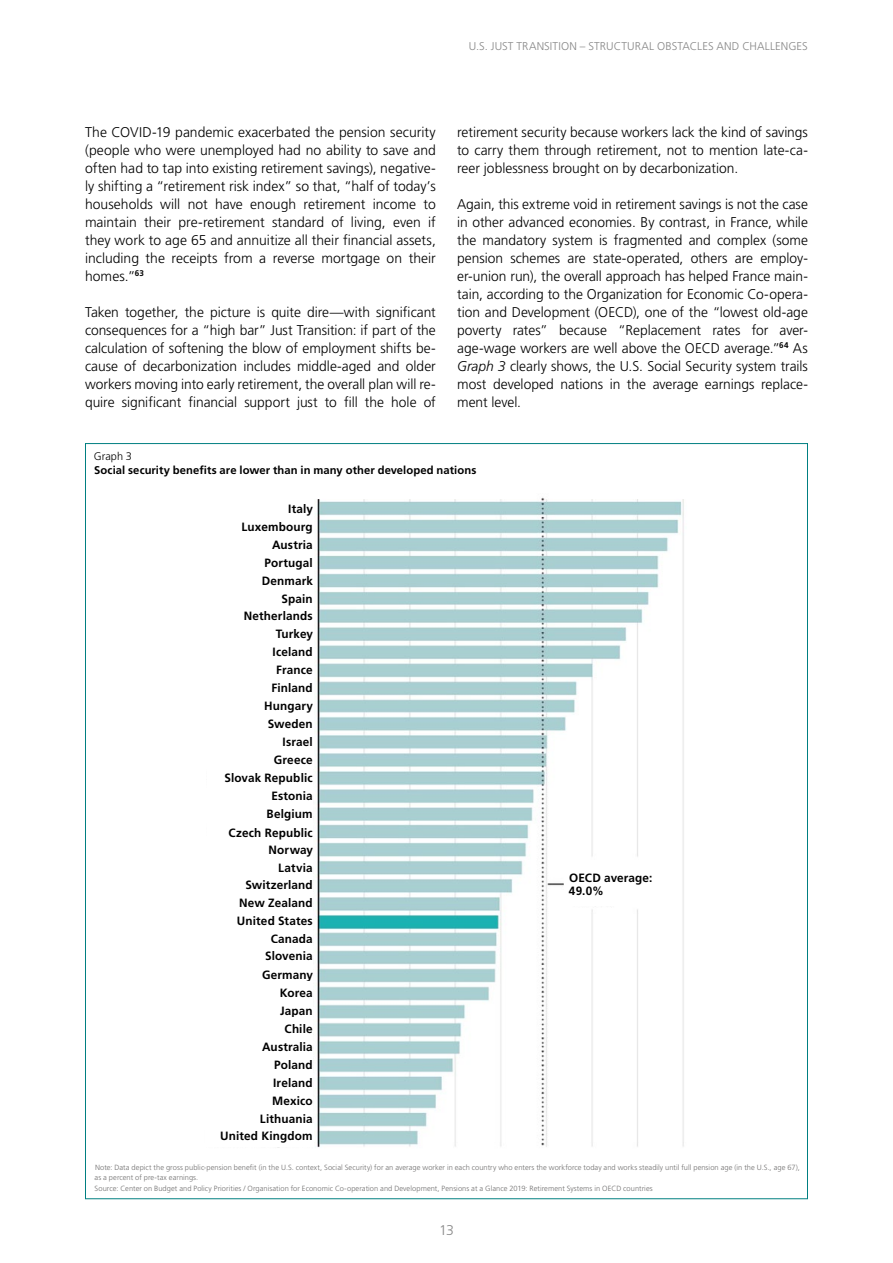
<style>
.page{position:relative;width:893px;height:1263px;background:#fff}
.page>*{position:absolute;margin:0;border:0;box-sizing:border-box;transform-origin:0 0}
.t1{font:300 14.1px/18px "Frutiger LT Std";color:#000;text-align:justify}
.t2{font:300 14.1px "Frutiger LT Std";color:#878787}
.t3{font:700 12px/18px "Frutiger LT Std";letter-spacing:.015em;color:#000;text-align:right}
.t4{font:700 11.25px "Frutiger LT Std";letter-spacing:.005em;color:#000}
.t5{font:300 11.25px "Frutiger LT Std";letter-spacing:.015em;color:#878787}
.t6{font:300 10.95px "Frutiger LT Std";color:#000}
.t7{font:300 7.5px/10.5px "Frutiger LT Std";letter-spacing:.005em;color:#706f6f}
.s1{font-style:italic}
</style>
<div class="page">
<img style="left:277px;top:497px;width:407px;height:651px">
<div style="left:221px;top:499px;width:92px;height:18px;background:#fff"></div>
<div style="left:221px;top:517px;width:92px;height:18px;background:#fff"></div>
<div style="left:221px;top:535px;width:92px;height:18px;background:#fff"></div>
<div style="left:221px;top:553px;width:92px;height:18px;background:#fff"></div>
<div style="left:221px;top:571px;width:92px;height:18px;background:#fff"></div>
<div style="left:221px;top:589px;width:92px;height:18px;background:#fff"></div>
<div style="left:221px;top:606px;width:92px;height:18px;background:#fff"></div>
<div style="left:221px;top:624px;width:92px;height:18px;background:#fff"></div>
<div style="left:221px;top:642px;width:92px;height:18px;background:#fff"></div>
<div style="left:221px;top:660px;width:92px;height:18px;background:#fff"></div>
<div style="left:221px;top:678px;width:92px;height:18px;background:#fff"></div>
<div style="left:221px;top:696px;width:92px;height:18px;background:#fff"></div>
<div style="left:221px;top:714px;width:92px;height:18px;background:#fff"></div>
<div style="left:221px;top:732px;width:92px;height:18px;background:#fff"></div>
<div style="left:221px;top:750px;width:92px;height:18px;background:#fff"></div>
<div style="left:207px;top:768px;width:106px;height:18px;background:#fff"></div>
<div style="left:207px;top:786px;width:106px;height:18px;background:#fff"></div>
<div style="left:207px;top:804px;width:106px;height:18px;background:#fff"></div>
<div style="left:208px;top:823px;width:105px;height:18px;background:#fff"></div>
<div style="left:207px;top:840px;width:106px;height:18px;background:#fff"></div>
<div style="left:207px;top:858px;width:106px;height:18px;background:#fff"></div>
<div style="left:207px;top:873px;width:106px;height:22px;background:#fff"></div>
<div style="left:207px;top:890px;width:106px;height:24px;background:#fff"></div>
<div style="left:207px;top:908px;width:106px;height:24px;background:#fff"></div>
<div style="left:208px;top:926px;width:105px;height:24px;background:#fff"></div>
<div style="left:207px;top:944px;width:106px;height:23px;background:#fff"></div>
<div style="left:207px;top:963px;width:106px;height:22px;background:#fff"></div>
<div style="left:207px;top:981px;width:106px;height:22px;background:#fff"></div>
<div style="left:207px;top:999px;width:106px;height:22px;background:#fff"></div>
<div style="left:207px;top:1017px;width:106px;height:22px;background:#fff"></div>
<div style="left:207px;top:1035px;width:106px;height:22px;background:#fff"></div>
<div style="left:207px;top:1053px;width:106px;height:22px;background:#fff"></div>
<div style="left:207px;top:1071px;width:106px;height:22px;background:#fff"></div>
<div style="left:207px;top:1089px;width:106px;height:22px;background:#fff"></div>
<div style="left:207px;top:1107px;width:106px;height:22px;background:#fff"></div>
<div style="left:205px;top:1124px;width:108px;height:23px;background:#fff"></div>
<div style="left:565px;top:862px;width:108px;height:44px;background:#fff"></div>
<p class="t5" style="left:469px;top:40px;width:33px">U.S. Just</p>
<p class="t5" style="left:516px;top:40px;width:13px">Transition</p>
<p class="t5" style="left:580px;top:40px;width:22px">– Structural</p>
<p class="t5" style="left:657px;top:40px;width:16px">Obstacles</p>
<p class="t5" style="left:716px;top:40px;width:9px">and</p>
<p class="t5" style="left:742px;top:40px;width:15px">Challenges</p>
<p class="t1" style="left:85px;top:123px;width:352px">The COVID-19 pandemic exacerbated the pension security (people who were unemployed had no ability to save and often had to tap into existing retirement savings), negative&shy;ly shifting a “retirement risk index” so that, “half of today’s households will not have enough retirement income to maintain their pre-retirement standard of living, even if they work to age 65 and annuitize all their financial assets, including the receipts from a reverse mortgage on their homes.”<sup>63</sup></p>
<p class="t1" style="left:85px;top:303px;width:352px">Taken together, the picture is quite dire—with significant consequences for a “high bar” Just Transition: if part of the calculation of softening the blow of employment shifts be&shy;cause of decarbonization includes middle-aged and older workers moving into early retirement, the overall plan will re&shy;quire significant financial support just to fill the hole of</p>
<p class="t1" style="left:457px;top:123px;width:352px">retirement security because workers lack the kind of savings to carry them through retirement, not to mention late-ca&shy;reer joblessness brought on by decarbonization.</p>
<p class="t1" style="left:457px;top:195px;width:352px">Again, this extreme void in retirement savings is not the case in other advanced economies. By contrast, in France, while the mandatory system is fragmented and complex (some pension schemes are state-operated, others are employ&shy;er-union run), the overall approach has helped France main&shy;tain, according to the Organization for Economic Co-opera&shy;tion and Development (OECD), one of the “lowest old-age poverty rates” because “Replacement rates for aver&shy;age-wage workers are well above the OECD average.”<sup>64</sup> As <span class="s1">Graph 3</span> clearly shows, the U.S. Social Security system trails most developed nations in the average earnings replace&shy;ment level.</p>
<p class="t6" style="left:94px;top:450px;width:40px">Graph 3</p>
<p class="t4" style="left:94px;top:463px;width:384px">Social security benefits are lower than in many other developed nations</p>
<p class="t3" style="left:224px;top:499px;width:90px">Italy<br>Luxembourg<br>Austria<br>Portugal<br>Denmark<br>Spain<br>Netherlands<br>Turkey<br>Iceland<br>France<br>Finland<br>Hungary<br>Sweden<br>Israel<br>Greece<br>Slovak Republic<br>Estonia<br>Belgium<br>Czech Republic</p>
<p class="t3" style="left:237px;top:841px;width:78px">Norway<br>Latvia<br>Switzerland<br>New Zealand<br>United States<br>Canada<br>Slovenia</p>
<p class="t3" style="left:220px;top:966px;width:95px">Germany<br>Korea<br>Japan<br>Chile<br>Australia<br>Poland<br>Ireland<br>Mexico<br>Lithuania<br>United Kingdom</p>
<p class="t3" style="left:569px;top:871px;width:85px;line-height:13.5px;text-align:left">OECD average:<br>49.0%</p>
<p class="t7" style="left:95px;top:1162px;width:707px">Note: Data depict the gross public-pension benefit (in the U.S. context, Social Security) for an average worker in each country who enters the workforce today and works steadily until full pension age (in the U.S., age 67), as a percent of pre-tax earnings.<br>Source: Center on Budget and Policy Priorities / Organisation for Economic Co-operation and Development, Pensions at a Glance 2019: Retirement Systems in OECD countries</p>
<p class="t2" style="left:439px;top:1222px;width:16px">13</p>
</div>
